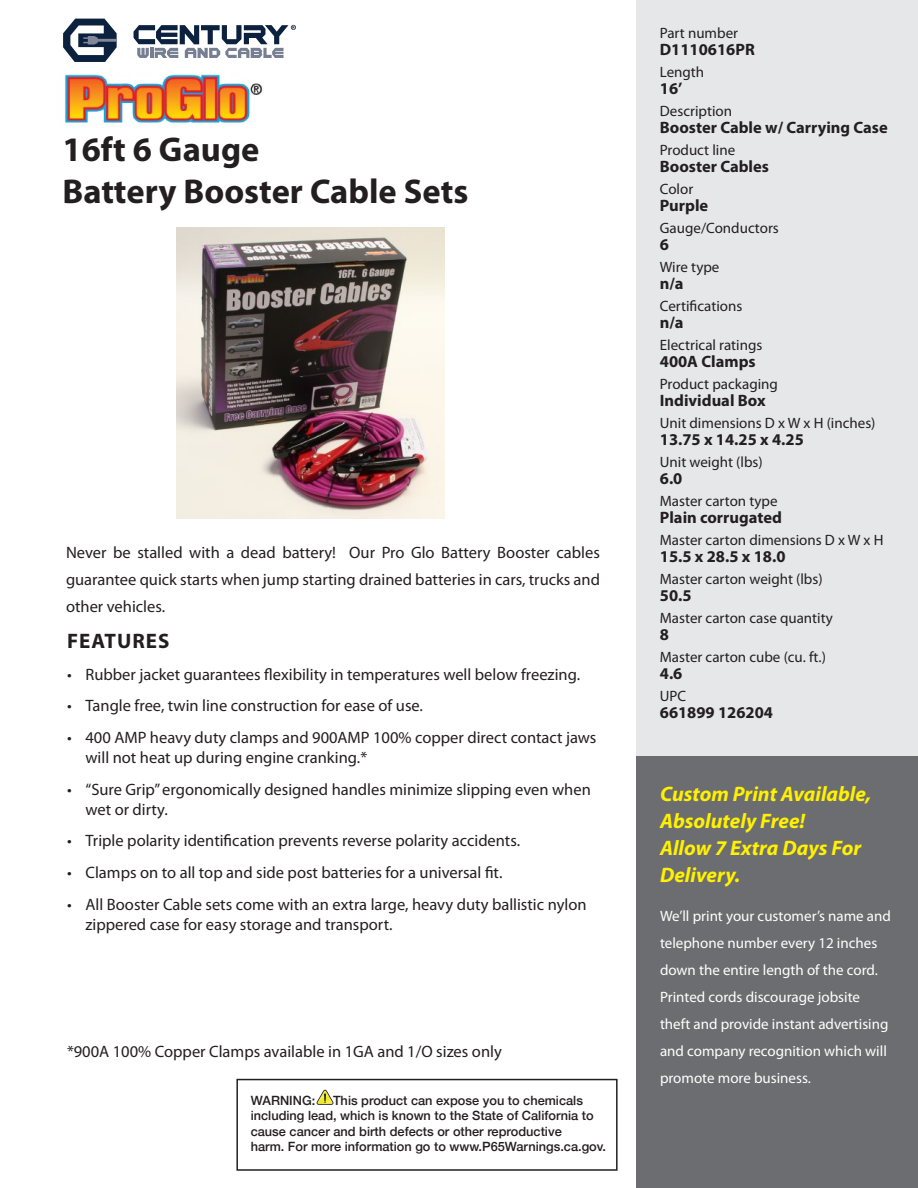
<style>
.page{position:relative;width:918px;height:1188px;background:#fff}
.page>*{position:absolute;margin:0;border:0;box-sizing:border-box;transform-origin:0 0}
.t1{font:700 34.5px/42px "Myriad Pro";color:#231f20}
.t2{font:italic 700 21px/27px "Myriad Pro";color:#fff101}
.t3{font:700 21px "Myriad Pro";letter-spacing:.05em;color:#231f20}
.t4{font:16.5px/19.8px "Myriad Pro";color:#231f20}
.t5{font:700 16.5px "Myriad Pro";color:#231f20}
.t6{font:15px "Myriad Pro";color:#231f20}
.t7{font:15px/27px "Myriad Pro";color:#fff}
.t8{font:500 12.75px/15.3px "Helvetica Neue";color:#231f20}
</style>
<div class="page">
<img style="left:64px;top:74px;width:199px;height:49px">
<img style="left:176px;top:228px;width:268px;height:291px">
<div style="left:236px;top:1079px;width:382px;height:92px;background:#fff;border:2px solid #231f20"></div>
<svg style="left:317px;top:1090px;width:16px;height:15px"></svg>
<div style="left:637px;top:0;width:281px;height:759px;background:#e6e7e9"></div>
<div style="left:637px;top:757px;width:281px;height:431px;background:#6c6d70"></div>
<svg style="left:134px;top:25px;width:162px;height:33px"></svg>
<svg style="left:63px;top:19px;width:54px;height:43px"></svg>
<h1 class="t1" style="left:63px;top:129px;width:407px">16ft 6 Gauge<br>Battery Booster Cable Sets</h1>
<p class="t4" style="left:66px;top:540px;width:536px;line-height:27px;text-align:justify">Never be stalled with a dead battery! Our Pro Glo Battery Booster cables guarantee quick starts when jump starting drained batteries in cars, trucks and other vehicles.</p>
<p class="t3" style="left:67px;top:629px;width:104px">FEATURES</p>
<p class="t4" style="left:67px;top:665px;width:515px">• Rubber jacket guarantees flexibility in temperatures well below freezing.</p>
<p class="t4" style="left:67px;top:696px;width:358px">• Tangle free, twin line construction for ease of use.</p>
<p class="t4" style="left:85px;top:728px;width:513px;text-indent:-18px">• 400 AMP heavy duty clamps and 900AMP 100% copper direct contact jaws will not heat up during engine cranking.*</p>
<p class="t4" style="left:85px;top:780px;width:507px;text-indent:-18px">• “Sure Grip” ergonomically designed handles minimize slipping even when wet or dirty.</p>
<p class="t4" style="left:67px;top:831px;width:455px">• Triple polarity identification prevents reverse polarity accidents.</p>
<p class="t4" style="left:67px;top:863px;width:437px">• Clamps on to all top and side post batteries for a universal fit.</p>
<p class="t4" style="left:85px;top:895px;width:503px;text-indent:-18px">• All Booster Cable sets come with an extra large, heavy duty ballistic nylon zippered case for easy storage and transport.</p>
<p class="t4" style="left:67px;top:1042px;width:436px">*900A 100% Copper Clamps available in 1GA and 1/O sizes only</p>
<p class="t8" style="left:251px;top:1092px;width:66px">WARNING:</p>
<p class="t8" style="left:251px;top:1092px;width:357px;text-indent:82px">This product can expose you to chemicals including lead, which is known to the State of California to cause cancer and birth defects or other reproductive<br>harm. For more information go to www.P65Warnings.ca.gov.</p>
<p class="t6" style="left:660px;top:25px;width:80px">Part number</p>
<p class="t5" style="left:660px;top:40px;width:96px">D1110616PR</p>
<p class="t6" style="left:660px;top:64px;width:46px">Length</p>
<p class="t5" style="left:660px;top:79px;width:24px">16’</p>
<p class="t6" style="left:660px;top:103px;width:74px">Description</p>
<p class="t5" style="left:660px;top:118px;width:229px">Booster Cable w/ Carrying Case</p>
<p class="t6" style="left:660px;top:142px;width:77px">Product line</p>
<p class="t5" style="left:660px;top:157px;width:111px">Booster Cables</p>
<p class="t6" style="left:660px;top:181px;width:35px">Color</p>
<p class="t5" style="left:660px;top:196px;width:50px">Purple</p>
<p class="t6" style="left:660px;top:220px;width:121px">Gauge/Conductors</p>
<p class="t5" style="left:660px;top:235px;width:11px">6</p>
<p class="t6" style="left:660px;top:259px;width:61px">Wire type</p>
<p class="t5" style="left:660px;top:274px;width:25px">n/a</p>
<p class="t6" style="left:660px;top:298px;width:84px">Certifications</p>
<p class="t5" style="left:660px;top:313px;width:25px">n/a</p>
<p class="t6" style="left:660px;top:337px;width:104px">Electrical ratings</p>
<p class="t5" style="left:660px;top:352px;width:97px">400A Clamps</p>
<p class="t6" style="left:660px;top:376px;width:120px">Product packaging</p>
<p class="t5" style="left:660px;top:391px;width:107px">Individual Box</p>
<p class="t6" style="left:660px;top:415px;width:217px">Unit dimensions D x W x H (inches)</p>
<p class="t5" style="left:660px;top:430px;width:146px">13.75 x 14.25 x 4.25</p>
<p class="t6" style="left:660px;top:454px;width:104px">Unit weight (lbs)</p>
<p class="t5" style="left:660px;top:469px;width:24px">6.0</p>
<p class="t6" style="left:660px;top:493px;width:119px">Master carton type</p>
<p class="t5" style="left:660px;top:508px;width:124px">Plain corrugated</p>
<p class="t6" style="left:660px;top:532px;width:225px">Master carton dimensions D x W x H</p>
<p class="t5" style="left:660px;top:547px;width:127px">15.5 x 28.5 x 18.0</p>
<p class="t6" style="left:660px;top:571px;width:164px">Master carton weight (lbs)</p>
<p class="t5" style="left:660px;top:586px;width:33px">50.5</p>
<p class="t6" style="left:660px;top:610px;width:175px">Master carton case quantity</p>
<p class="t5" style="left:660px;top:625px;width:11px">8</p>
<p class="t6" style="left:660px;top:649px;width:168px">Master carton cube (cu. ft.)</p>
<p class="t5" style="left:660px;top:664px;width:24px">4.6</p>
<p class="t6" style="left:660px;top:688px;width:28px">UPC</p>
<p class="t5" style="left:660px;top:703px;width:115px">661899 126204</p>
<p class="t2" style="left:660px;top:781px;width:213px">Custom Print Available,<br>Absolutely Free!<br>Allow 7 Extra Days For<br>Delivery.</p>
<p class="t7" style="left:660px;top:903px;width:232px">We’ll print your customer’s name and telephone number every 12 inches down the entire length of the cord.<br>Printed cords discourage jobsite theft and provide instant advertising and company recognition which will promote more business.</p>
</div>
